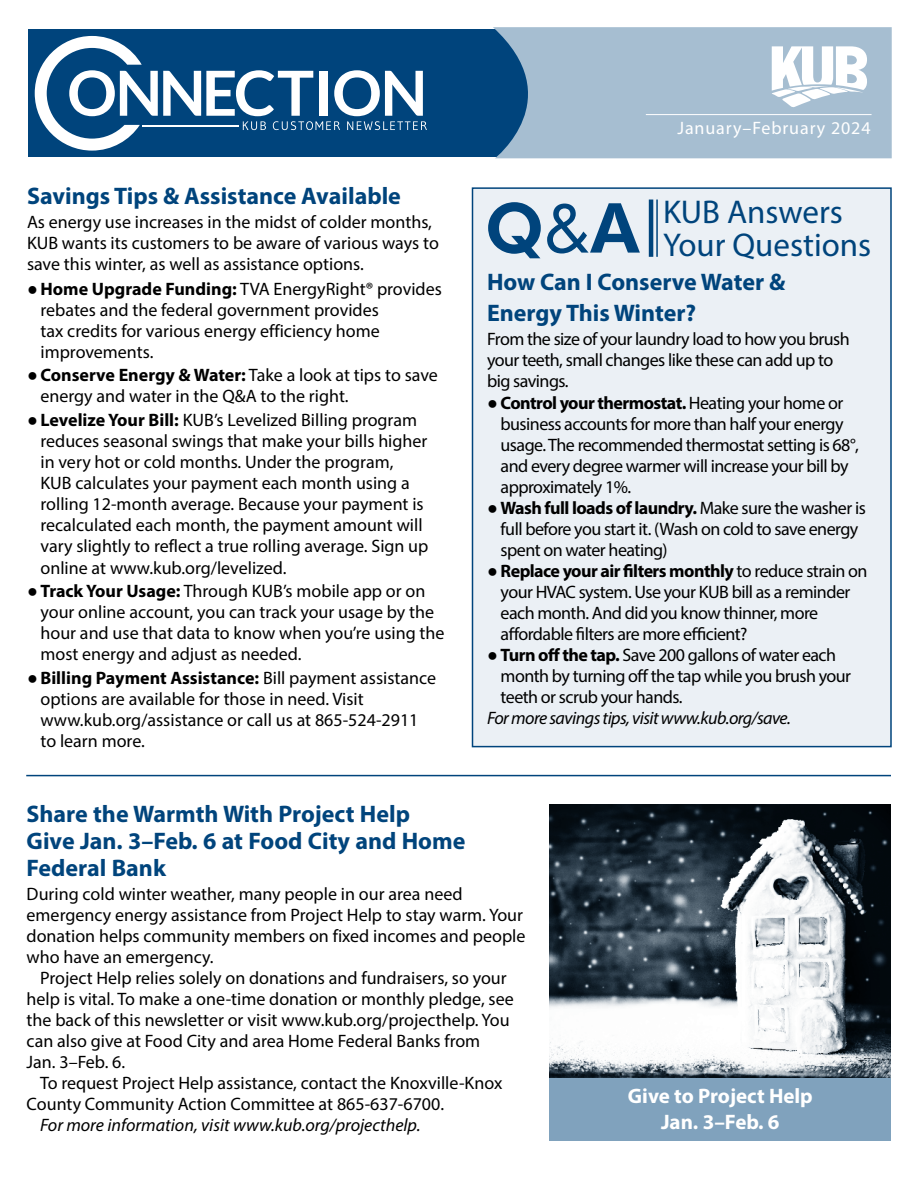
<style>
.page{position:relative;width:918px;height:1188px;background:#fff}
.page>*{position:absolute;margin:0;border:0;box-sizing:border-box;transform-origin:0 0}
.t1{font:33px/33px "Myriad Pro";color:#00447c}
.t2{font:700 24px/27px "Myriad Pro";color:#00447c}
.t3{font:700 21px/25.5px "Myriad Pro";color:#fff;text-align:center}
.t4{font:18px/21px "Myriad Pro";color:#000}
.t5{font:18px/21px "Myriad Pro";letter-spacing:-.03em;color:#000}
.t6{font:italic 18px "Myriad Pro";letter-spacing:-.005em;color:#000}
.t7{font:italic 18px "Myriad Pro";letter-spacing:-.03em;color:#000}
.t8{font:18px "Myriad Pro";letter-spacing:.05em;color:#fff}
.s1{font-family:"Garamond"}
.s2{font-weight:700}
.s3{font-family:"Arial"}
</style>
<div class="page">
<div style="left:28px;top:29px;width:614px;height:127px;background:#00447c"></div>
<svg style="left:493px;top:27px;width:399px;height:131px;background:#9bb5cb"></svg>
<hr style="left:646px;top:114px;width:226px;height:1px;background:#fff">
<svg style="left:35px;top:36px;width:392px;height:115px"></svg>
<hr style="left:143px;top:125px;width:96px;height:1px;background:#fff">
<div style="left:472px;top:187px;width:420px;height:560px;background:#ebf0f5;border:2px solid #00447c"></div>
<svg style="left:488px;top:202px;width:152px;height:56px"></svg>
<hr style="left:656px;top:200px;width:2px;height:57px;background:#00447c">
<hr style="left:649px;top:200px;width:4px;height:57px;background:#00447c">
<hr style="left:26px;top:775px;width:865px;height:1px;background:#00447c">
<img style="left:550px;top:805px;width:340px;height:274px">
<svg style="left:772px;top:46px;width:95px;height:61px"></svg>
<div style="left:550px;top:1079px;width:341px;height:62px;background:#80a2bd"></div>
<h2 class="t2" style="left:27px;top:182px;width:375px">Savings Tips &amp; Assistance Available</h2>
<p class="t4" style="left:27px;top:211px;width:413px">As energy use increases in the midst of colder months,<br>KUB wants its customers to be aware of various ways to save this winter, as well as assistance options.</p>
<p class="t4" style="left:40px;top:278px;width:403px;text-indent:-14px"><span class="s1">●</span><span class="s2">Home Upgrade Funding:</span> TVA EnergyRight® provides rebates and the federal government provides<br>tax credits for various energy efficiency home improvements.</p>
<p class="t4" style="left:40px;top:364px;width:399px;text-indent:-14px"><span class="s3">●</span><span class="s2">Conserve Energy &amp; Water:</span> Take a look at tips to save energy and water in the Q&amp;A to the right.</p>
<p class="t4" style="left:40px;top:409px;width:389px;text-indent:-14px"><span class="s3">●</span><span class="s2">Levelize Your Bill:</span> KUB’s Levelized Billing program reduces seasonal swings that make your bills higher in very hot or cold months. Under the program, KUB calculates your payment each month using a rolling 12-month average. Because your payment is recalculated each month, the payment amount will vary slightly to reflect a true rolling average. Sign up online at www.kub.org/levelized.</p>
<p class="t4" style="left:40px;top:580px;width:406px;text-indent:-14px"><span class="s3">●</span><span class="s2">Track Your Usage:</span> Through KUB’s mobile app or on your online account, you can track your usage by the hour and use that data to know when you’re using the most energy and adjust as needed.</p>
<p class="t4" style="left:40px;top:667px;width:397px;text-indent:-14px"><span class="s3">●</span><span class="s2">Billing Payment Assistance:</span> Bill payment assistance options are available for those in need. Visit www.kub.org/assistance or call us at 865-524-2911 to learn more.</p>
<p class="t8" style="left:677px;top:116px;width:195px">January–February 2024</p>
<h1 class="t1" style="left:663px;top:195px;width:210px">KUB Answers<br>Your Questions</h1>
<h2 class="t2" style="left:487px;top:266px;width:300px;line-height:30.3px">How Can I Conserve Water &amp;<br>Energy This Winter?</h2>
<p class="t5" style="left:487px;top:328px;width:364px">From the size of your laundry load to how you brush your teeth, small changes like these can add up to big savings.</p>
<p class="t5" style="left:501px;top:392px;width:360px;text-indent:-14px"><span class="s3">●</span> <span class="s2">Control your thermostat.</span> Heating your home or business accounts for more than half your energy usage. The recommended thermostat setting is 68°, and every degree warmer will increase your bill by approximately 1%.</p>
<p class="t5" style="left:501px;top:498px;width:367px;text-indent:-14px"><span class="s3">●</span> <span class="s2">Wash full loads of laundry.</span> Make sure the washer is full before you start it. (Wash on cold to save energy spent on water heating)</p>
<p class="t5" style="left:501px;top:561px;width:368px;text-indent:-14px"><span class="s3">●</span> <span class="s2">Replace your air filters monthly</span> to reduce strain on your HVAC system. Use your KUB bill as a reminder each month. And did you know thinner, more affordable filters are more efficient?</p>
<p class="t5" style="left:501px;top:645px;width:352px;text-indent:-14px"><span class="s3">●</span> <span class="s2">Turn off the tap.</span> Save 200 gallons of water each month by turning off the tap while you brush your teeth or scrub your hands.</p>
<p class="t7" style="left:487px;top:707px;width:305px">For more savings tips, visit www.kub.org/save.</p>
<h2 class="t2" style="left:27px;top:799px;width:440px">Share the Warmth With Project Help<br>Give Jan. 3–Feb. 6 at Food City and Home<br>Federal Bank</h2>
<p class="t4" style="left:27px;top:883px;width:500px">During cold winter weather, many people in our area need emergency energy assistance from Project Help to stay warm. Your donation helps community members on fixed incomes and people who have an emergency.</p>
<p class="t4" style="left:27px;top:967px;width:489px;text-indent:14px">Project Help relies solely on donations and fundraisers, so your help is vital. To make a one-time donation or monthly pledge, see the back of this newsletter or visit www.kub.org/projecthelp. You can also give at Food City and area Home Federal Banks from Jan. 3–Feb. 6.</p>
<p class="t4" style="left:27px;top:1072px;width:477px;text-indent:14px">To request Project Help assistance, contact the Knoxville-Knox<br>County Community Action Committee at 865-637-6700.</p>
<p class="t6" style="left:40px;top:1114px;width:382px">For more information, visit www.kub.org/projecthelp.</p>
<p class="t3" style="left:628px;top:1083px;width:186px">Give to Project Help<br>Jan. 3–Feb. 6</p>
</div>
